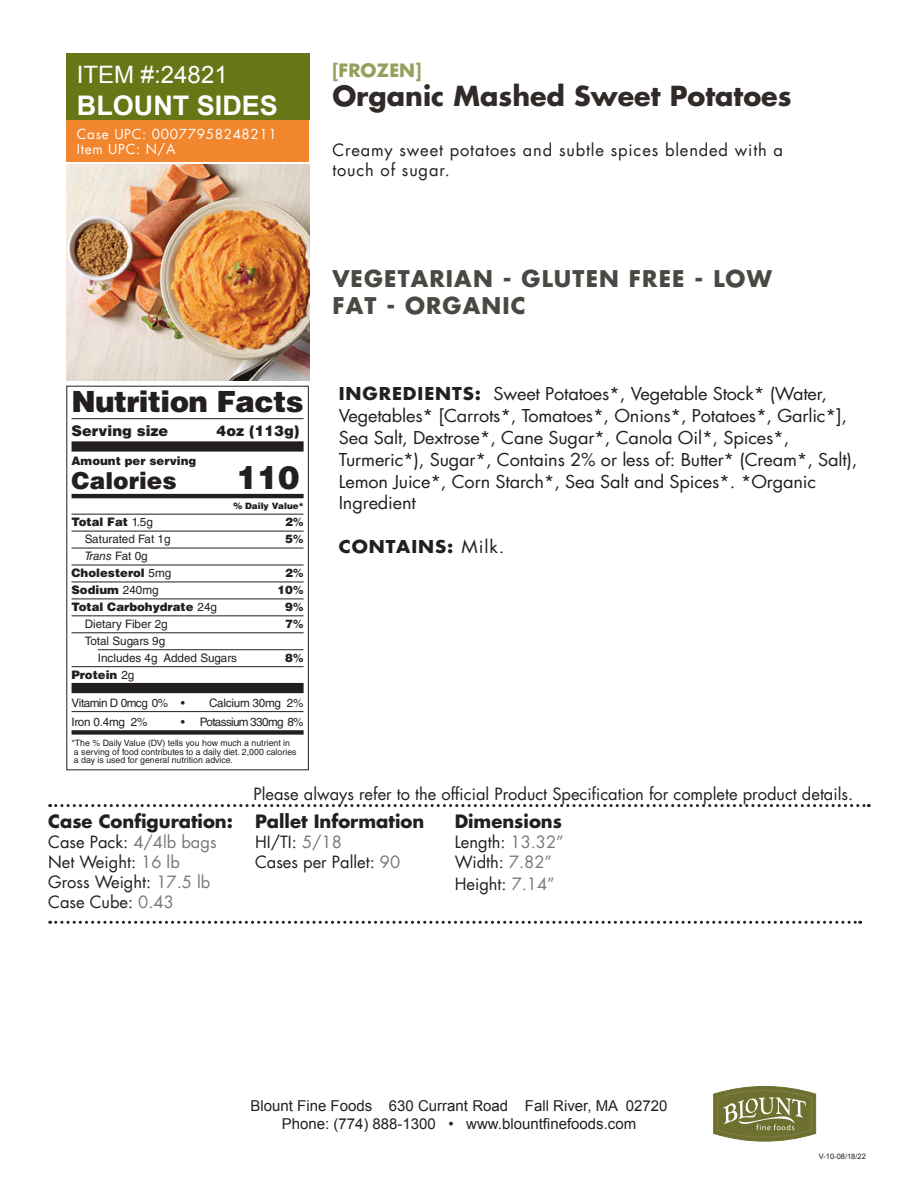
<style>
.page{position:relative;width:918px;height:1188px;background:#fff}
.page>*{position:absolute;margin:0;border:0;box-sizing:border-box;transform-origin:0 0}
.t1{font:900 32.1px "Helvetica LT Std";color:#231f20}
.t2{font:900 29.25px "Helvetica LT Std";letter-spacing:-.02em;color:#231f20}
.t3{font:700 27px "Futura";color:#302a28}
.t4{font:700 27px "Arial";color:#fff}
.t5{font:24px "Arial";color:#fff}
.t6{font:900 23.4px "Helvetica LT Std";color:#231f20}
.t7{font:700 22.5px/27px "Futura";letter-spacing:.05em;color:#494944}
.t8{font:700 18px "Futura";color:#231f20}
.t9{font:700 18px "Futura";color:#95a05e}
.t10{font:17.4px/21.9px "Futura";letter-spacing:-.01em;color:#231f20;scale:1.05 1}
.t11{font:700 17.4px "Futura";letter-spacing:.05em;color:#231f20;scale:1.05 1}
.t12{font:16.5px/19.8px "Futura";color:#231f20}
.t13{font:16.5px/19.8px "Futura";letter-spacing:.05em;color:#231f20}
.t14{font:15px/18px "Arial";color:#231f20;text-align:center}
.t15{font:900 14.55px "Helvetica LT Std";color:#231f20}
.t16{font:13.5px/15px "Futura";letter-spacing:.05em;color:#fff}
.t17{font:900 11.7px/17px "Helvetica LT Std";color:#231f20}
.t18{font:11.7px/17px "Helvetica LT Std";color:#231f20}
.t19{font:11.7px "Helvetica LT Std";letter-spacing:-.02em;color:#231f20}
.t20{font:11.7px "Helvetica LT Std";letter-spacing:-.055em;color:#231f20}
.t21{font:11.7px "Helvetica LT Std";letter-spacing:-.04em;color:#231f20}
.t22{font:8.7px/8.7px "Helvetica LT Std";color:#231f20}
.t23{font:900 8.7px "Helvetica LT Std";color:#231f20}
.t24{font:7.5px "Arial";color:#231f20}
.s1{font-weight:400}
.s2{font-weight:700}
.s3{font-weight:400;font-style:italic}
.s4{color:#76787b}
</style>
<div class="page">
<div style="left:66px;top:54px;width:243px;height:66px;background:#677717"></div>
<img style="left:66px;top:164px;width:243px;height:216px">
<svg style="left:713px;top:1086px;width:103px;height:55px;background:#898c57"></svg>
<div style="left:66px;top:120px;width:243px;height:41px;background:#f1862e"></div>
<svg style="left:50px;top:804px;width:819px;height:3px"></svg>
<svg style="left:50px;top:921px;width:811px;height:3px"></svg>
<hr style="left:72px;top:418px;width:232px;height:1px;background:#231f20">
<div style="left:72px;top:441px;width:232px;height:11px;background:#231f20"></div>
<hr style="left:72px;top:494px;width:232px;height:4px;background:#231f20">
<hr style="left:72px;top:514px;width:232px;height:1px;background:#231f20">
<hr style="left:72px;top:531px;width:232px;height:1px;background:#231f20">
<hr style="left:72px;top:548px;width:232px;height:1px;background:#231f20">
<hr style="left:72px;top:565px;width:232px;height:1px;background:#231f20">
<hr style="left:72px;top:582px;width:232px;height:1px;background:#231f20">
<hr style="left:72px;top:599px;width:232px;height:1px;background:#231f20">
<hr style="left:72px;top:616px;width:232px;height:1px;background:#231f20">
<hr style="left:72px;top:633px;width:232px;height:1px;background:#231f20">
<hr style="left:98px;top:649px;width:206px;height:1px;background:#231f20">
<hr style="left:72px;top:666px;width:232px;height:1px;background:#231f20">
<div style="left:72px;top:683px;width:232px;height:10px;background:#231f20"></div>
<hr style="left:72px;top:711px;width:232px;height:1px;background:#231f20">
<div style="left:72px;top:730px;width:232px;height:5px;background:#231f20"></div>
<div style="left:66px;top:386px;width:243px;height:384px;border:1px solid #231f20"></div>
<h3 class="t5" style="left:77px;top:59px;width:152px">ITEM #:24821</h3>
<h3 class="t4" style="left:77px;top:87px;width:203px">BLOUNT SIDES</h3>
<p class="t16" style="left:77px;top:126px;width:202px">Case UPC: 00077958248211<br>Item UPC: N/A</p>
<p class="t9" style="left:332px;top:57px;width:91px">[FROZEN]</p>
<h3 class="t3" style="left:332px;top:77px;width:461px">Organic Mashed Sweet Potatoes</h3>
<p class="t13" style="left:332px;top:140px;width:452px">Creamy sweet potatoes and subtle spices blended with a touch of sugar.</p>
<h2 class="t2" style="left:72px;top:382px;width:234px">Nutrition Facts</h2>
<p class="t15" style="left:72px;top:421px;width:98px">Serving size</p>
<p class="t15" style="left:217px;top:421px;width:84px">4oz (113g)</p>
<p class="t17" style="left:72px;top:452px;width:126px">Amount per serving</p>
<h3 class="t6" style="left:72px;top:465px;width:107px">Calories</h3>
<h1 class="t1" style="left:236px;top:456px;width:65px">110</h1>
<p class="t23" style="left:233px;top:500px;width:72px">% Daily Value*</p>
<p class="t17" style="left:72px;top:513px;width:83px">Total Fat <span class="s1">1.5g</span></p>
<p class="t17" style="left:285px;top:513px;width:20px">2<span class="s2">%</span></p>
<p class="t18" style="left:85px;top:530px;width:87px">Saturated Fat 1g</p>
<p class="t17" style="left:285px;top:530px;width:20px">5<span class="s2">%</span></p>
<p class="t17" style="left:72px;top:547px;width:101px;text-indent:13px"><span class="s3">Trans</span> <span class="s1">Fat 0g<br></span>Cholesterol <span class="s1">5mg</span></p>
<p class="t17" style="left:285px;top:564px;width:20px">2<span class="s2">%</span></p>
<p class="t17" style="left:72px;top:581px;width:89px">Sodium <span class="s1">240mg</span></p>
<p class="t17" style="left:278px;top:581px;width:27px">10<span class="s2">%</span></p>
<p class="t17" style="left:72px;top:598px;width:147px">Total Carbohydrate <span class="s1">24g</span></p>
<p class="t17" style="left:285px;top:598px;width:20px">9<span class="s2">%</span></p>
<p class="t18" style="left:85px;top:615px;width:85px">Dietary Fiber 2g</p>
<p class="t17" style="left:285px;top:615px;width:20px">7<span class="s2">%</span></p>
<p class="t18" style="left:98px;top:632px;width:141px;text-indent:-13px">Total Sugars 9g<br>Includes 4g Added Sugars</p>
<p class="t17" style="left:285px;top:649px;width:20px">8<span class="s2">%</span></p>
<p class="t17" style="left:72px;top:666px;width:64px">Protein <span class="s1">2g</span></p>
<p class="t21" style="left:72px;top:696px;width:115px">Vitamin D 0mcg 0% •</p>
<p class="t19" style="left:209px;top:696px;width:96px">Calcium 30mg 2%</p>
<p class="t19" style="left:72px;top:715px;width:77px">Iron 0.4mg 2%</p>
<p class="t20" style="left:181px;top:715px;width:124px">• Potassium 330mg 8%</p>
<p class="t22" style="left:72px;top:738px;width:227px">*The % Daily Value (DV) tells you how much a nutrient in a serving of food contributes to a daily diet. 2,000 calories a day is used for general nutrition advice.</p>
<p class="t7" style="left:332px;top:264px;width:441px">VEGETARIAN - GLUTEN FREE - LOW<br>FAT - ORGANIC</p>
<p class="t10" style="left:339px;top:383px;width:495px"><span class="s2">INGREDIENTS:</span> Sweet Potatoes*, Vegetable Stock* (Water, Vegetables* [Carrots*, Tomatoes*, Onions*, Potatoes*, Garlic*], Sea Salt, Dextrose*, Cane Sugar*, Canola Oil*, Spices*, Turmeric*), Sugar*, Contains 2% or less of: Butter* (Cream*, Salt), Lemon Juice*, Corn Starch*, Sea Salt and Spices*. *Organic Ingredient</p>
<p class="t11" style="left:339px;top:534px;width:159px">CONTAINS: <span class="s1">Milk.</span></p>
<p class="t8" style="left:48px;top:809px;width:186px">Case Configuration:</p>
<p class="t12" style="left:48px;top:832px;width:170px">Case Pack: <span class="s4">4/4lb bags<br></span>Net Weight: <span class="s4">16 lb<br></span>Gross Weight: <span class="s4">17.5 lb<br></span>Case Cube: <span class="s4">0.43</span></p>
<p class="t12" style="left:254px;top:784px;width:601px">Please always refer to the official Product Specification for complete product details.</p>
<p class="t8" style="left:255px;top:809px;width:171px">Pallet Information</p>
<p class="t12" style="left:255px;top:832px;width:147px">HI/TI: <span class="s4">5/18<br></span>Cases per Pallet: <span class="s4">90</span></p>
<p class="t8" style="left:455px;top:809px;width:109px">Dimensions</p>
<p class="t12" style="left:455px;top:832px;width:111px">Length: <span class="s4">13.32”<br></span>Width: <span class="s4">7.82”</span></p>
<p class="t12" style="left:455px;top:873px;width:102px">Height: <span class="s4">7.14”</span></p>
<p class="t14" style="left:251px;top:1097px;width:418px">Blount Fine Foods 630 Currant Road Fall River, MA 02720<br>Phone: (774) 888-1300 • www.blountfinefoods.com</p>
<p class="t24" style="left:819px;top:1151px;width:49px">V-10-08/18/22</p>
</div>
